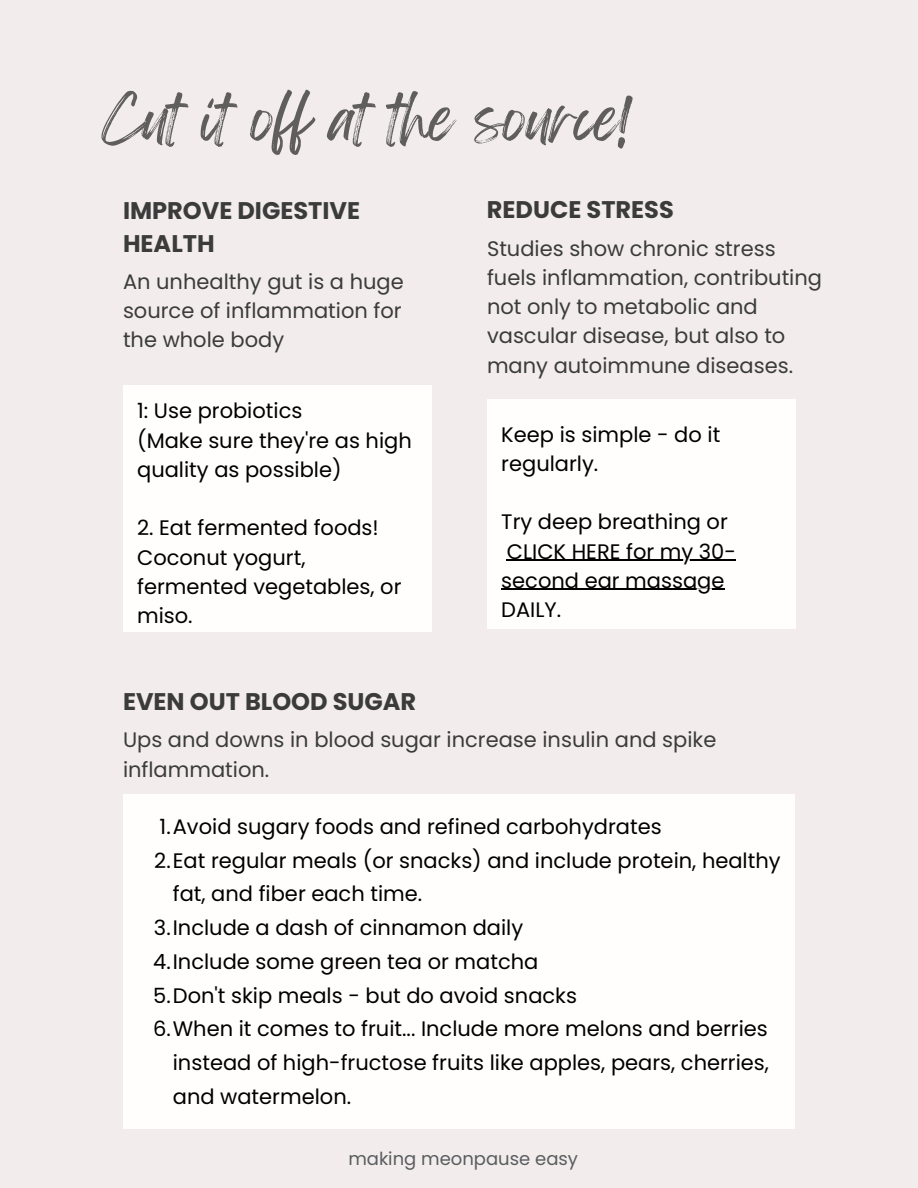
<style>
.page{position:relative;width:918px;height:1188px;background:#f2edec}
.page>*{position:absolute;margin:0;border:0;box-sizing:border-box;transform-origin:0 0}
.t1{font:52.8px "Feeling Passionate";color:#3d3b3b}
.t2{font:700 24px/32.7px "Poppins";color:#3b3b3b}
.t3{font:21px/29.2px "Poppins";color:#000}
.t4{font:21px/29.2px "Poppins";color:#3b3b3b}
.t5{font:18px "Poppins";color:#5a5d60}
</style>
<div class="page">
<div style="left:123px;top:385px;width:308px;height:246px;background:#fffefd"></div>
<div style="left:123px;top:795px;width:672px;height:334px;background:#fffefd"></div>
<div style="left:487px;top:399px;width:308px;height:230px;background:#fffefd"></div>
<hr style="left:507px;top:560px;width:229px;height:1px;background:#000">
<hr style="left:501px;top:589px;width:223px;height:1px;background:#000">
<h1 class="t1" style="left:102px;top:76px;width:531px">Cut it off at the source!</h1>
<p class="t2" style="left:123px;top:194px;width:239px">IMPROVE DIGESTIVE<br>HEALTH</p>
<p class="t4" style="left:123px;top:267px;width:282px;text-align:justify">An unhealthy gut is a huge source of inflammation for the whole body</p>
<p class="t3" style="left:137px;top:396px;width:276px">1: Use probiotics<br>(Make sure they're as high quality as possible)</p>
<p class="t3" style="left:137px;top:513px;width:266px">2. Eat fermented foods!<br>Coconut yogurt, fermented vegetables, or miso.</p>
<p class="t2" style="left:123px;top:686px;width:295px">EVEN OUT BLOOD SUGAR</p>
<p class="t2" style="left:487px;top:193px;width:188px">REDUCE STRESS</p>
<p class="t4" style="left:487px;top:234px;width:337px">Studies show chronic stress fuels inflammation, contributing not only to metabolic and vascular disease, but also to many autoimmune diseases.</p>
<p class="t3" style="left:501px;top:420px;width:221px">Keep is simple - do it regularly.</p>
<p class="t3" style="left:501px;top:507px;width:236px">Try deep breathing or<br>CLICK HERE for my 30- second ear massage<br>DAILY.</p>
<p class="t4" style="left:123px;top:725px;width:595px">Ups and downs in blood sugar increase insulin and spike inflammation.</p>
<p class="t3" style="left:160px;top:812px;width:504px">1.Avoid sugary foods and refined carbohydrates</p>
<p class="t3" style="left:154px;top:846px;width:628px">2.Eat regular meals (or snacks) and include protein, healthy</p>
<p class="t3" style="left:173px;top:879px;width:251px">fat, and fiber each time.</p>
<p class="t3" style="left:154px;top:913px;width:371px">3.Include a dash of cinnamon daily</p>
<p class="t3" style="left:153px;top:947px;width:387px">4.Include some green tea or matcha</p>
<p class="t3" style="left:153px;top:981px;width:425px">5.Don't skip meals - but do avoid snacks</p>
<p class="t3" style="left:153px;top:1014px;width:616px">6.When it comes to fruit... Include more melons and berries</p>
<p class="t3" style="left:173px;top:1048px;width:598px">instead of high-fructose fruits like apples, pears, cherries,</p>
<p class="t3" style="left:173px;top:1082px;width:180px">and watermelon.</p>
<p class="t5" style="left:348px;top:1146px;width:231px">making meonpause easy</p>
</div>
